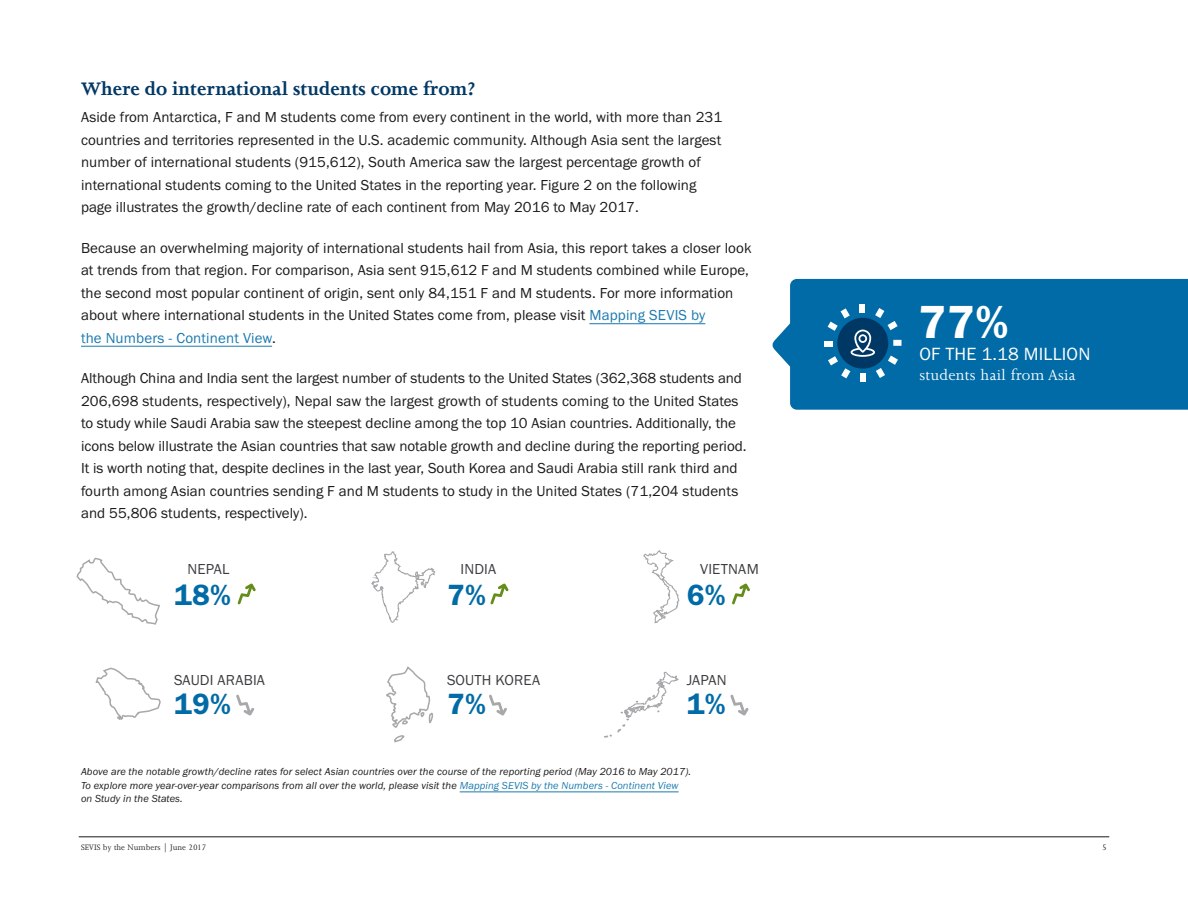
<style>
.page{position:relative;width:1188px;height:918px;background:#fff}
.page>*{position:absolute;margin:0;border:0;box-sizing:border-box;transform-origin:0 0}
.Bullets{font:48.15px "Franklin Gothic URW Dem";color:#fff}
.Bullets-2{font:30.3px "Franklin Gothic URW Dem";color:#006ba6}
.t1{font:700 21px "Joanna";letter-spacing:.005em;color:#003865}
.Bullets-3{font:18.3px "Franklin Gothic URW Boo";letter-spacing:.01em;color:#fff}
.Bullets-4{font:16.8px "Joanna MT Std";letter-spacing:.015em;color:#fff}
.Body{font:15px/22.5px "Franklin Gothic URW Boo";letter-spacing:.005em;color:#1a1a1a}
.Bullets-5{font:15px "Franklin Gothic URW Boo";letter-spacing:.01em;color:#3b3d3f}
.Figure{font:10.5px/13.5px "Franklin Gothic URW Boo Ita";letter-spacing:.01em;color:#1a1a1a}
.t2{font:9px "Joanna MT Std";letter-spacing:.005em;color:#1a1a1a}
.s1{color:#1a7aaf}
</style>
<div class="page">
<div style="left:772px;top:279px;width:416px;height:131px;background:#006ba6"></div>
<svg style="left:371px;top:551px;width:65px;height:72px"></svg>
<svg style="left:76px;top:557px;width:84px;height:68px"></svg>
<svg style="left:643px;top:550px;width:37px;height:74px"></svg>
<svg style="left:386px;top:666px;width:47px;height:77px"></svg>
<svg style="left:95px;top:667px;width:66px;height:53px"></svg>
<svg style="left:604px;top:671px;width:75px;height:67px"></svg>
<div style="left:859px;top:304px;width:6px;height:9px;background:#fff"></div>
<div style="left:824px;top:341px;width:8px;height:6px;background:#fff"></div>
<div style="left:860px;top:374px;width:6px;height:8px;background:#fff"></div>
<div style="left:893px;top:340px;width:9px;height:6px;background:#fff"></div>
<svg style="left:828px;top:308px;width:70px;height:70px;background:#256d9b"></svg>
<svg style="left:238px;top:583px;width:18px;height:22px"></svg>
<svg style="left:236px;top:695px;width:18px;height:21px"></svg>
<svg style="left:490px;top:583px;width:19px;height:22px"></svg>
<svg style="left:489px;top:695px;width:18px;height:21px"></svg>
<svg style="left:732px;top:583px;width:18px;height:22px"></svg>
<svg style="left:730px;top:695px;width:19px;height:21px"></svg>
<hr style="left:79px;top:837px;width:1030px;height:1px;background:#1a1a1a">
<hr style="left:589px;top:323px;width:116px;height:1px;background:#1a7aaf">
<hr style="left:81px;top:346px;width:191px;height:1px;background:#1a7aaf">
<hr style="left:460px;top:792px;width:219px;height:1px;background:#1a7aaf">
<h2 class="t1" style="left:81px;top:76px;width:396px">Where do international students come from?</h2>
<p class="Body" style="left:81px;top:106px;width:643px">Aside from Antarctica, F and M students come from every continent in the world, with more than 231 countries and territories represented in the U.S. academic community. Although Asia sent the largest number of international students (915,612), South America saw the largest percentage growth of international students coming to the United States in the reporting year. Figure 2 on the following page illustrates the growth/decline rate of each continent from May 2016 to May 2017.</p>
<p class="Body" style="left:81px;top:236px;width:672px">Because an overwhelming majority of international students hail from Asia, this report takes a closer look at trends from that region. For comparison, Asia sent 915,612 F and M students combined while Europe, the second most popular continent of origin, sent only 84,151 F and M students. For more information about where international students in the United States come from, please visit <span class="s1">Mapping SEVIS by<br>the Numbers - Continent View</span>.</p>
<p class="Body" style="left:81px;top:367px;width:667px">Although China and India sent the largest number of students to the United States (362,368 students and 206,698 students, respectively), Nepal saw the largest growth of students coming to the United States to study while Saudi Arabia saw the steepest decline among the top 10 Asian countries. Additionally, the icons below illustrate the Asian countries that saw notable growth and decline during the reporting period.<br>It is worth noting that, despite declines in the last year, South Korea and Saudi Arabia still rank third and fourth among Asian countries sending F and M students to study in the United States (71,204 students and 55,806 students, respectively).</p>
<p class="Bullets-5" style="left:188px;top:560px;width:44px">NEPAL</p>
<p class="Bullets-5" style="left:460px;top:560px;width:37px">INDIA</p>
<p class="Bullets-5" style="left:700px;top:560px;width:60px">VIETNAM</p>
<p class="Bullets-2" style="left:174px;top:576px;width:59px">18%</p>
<p class="Bullets-2" style="left:447px;top:576px;width:40px">7%</p>
<p class="Bullets-2" style="left:687px;top:576px;width:40px">6%</p>
<p class="Bullets-5" style="left:174px;top:671px;width:93px">SAUDI ARABIA</p>
<p class="Bullets-5" style="left:447px;top:671px;width:95px">SOUTH KOREA</p>
<p class="Bullets-5" style="left:687px;top:671px;width:42px">JAPAN</p>
<p class="Bullets-2" style="left:174px;top:685px;width:59px">19%</p>
<p class="Bullets-2" style="left:447px;top:685px;width:40px">7%</p>
<p class="Bullets-2" style="left:687px;top:685px;width:40px">1%</p>
<p class="Figure" style="left:81px;top:765px;width:612px">Above are the notable growth/decline rates for select Asian countries over the course of the reporting period (May 2016 to May 2017).<br>To explore more year-over-year comparisons from all over the world, please visit the <span class="s1">Mapping SEVIS by the Numbers - Continent View </span>on Study in the States.</p>
<p class="Bullets" style="left:918px;top:292px;width:92px">77%</p>
<p class="Bullets-3" style="left:920px;top:343px;width:172px">OF THE 1.18 MILLION</p>
<p class="Bullets-4" style="left:920px;top:366px;width:158px">students hail from Asia</p>
<p class="t2" style="left:81px;top:843px;width:127px">SEVIS by the Numbers | June 2017</p>
<p class="t2" style="left:1102px;top:843px;width:6px">5</p>
</div>
